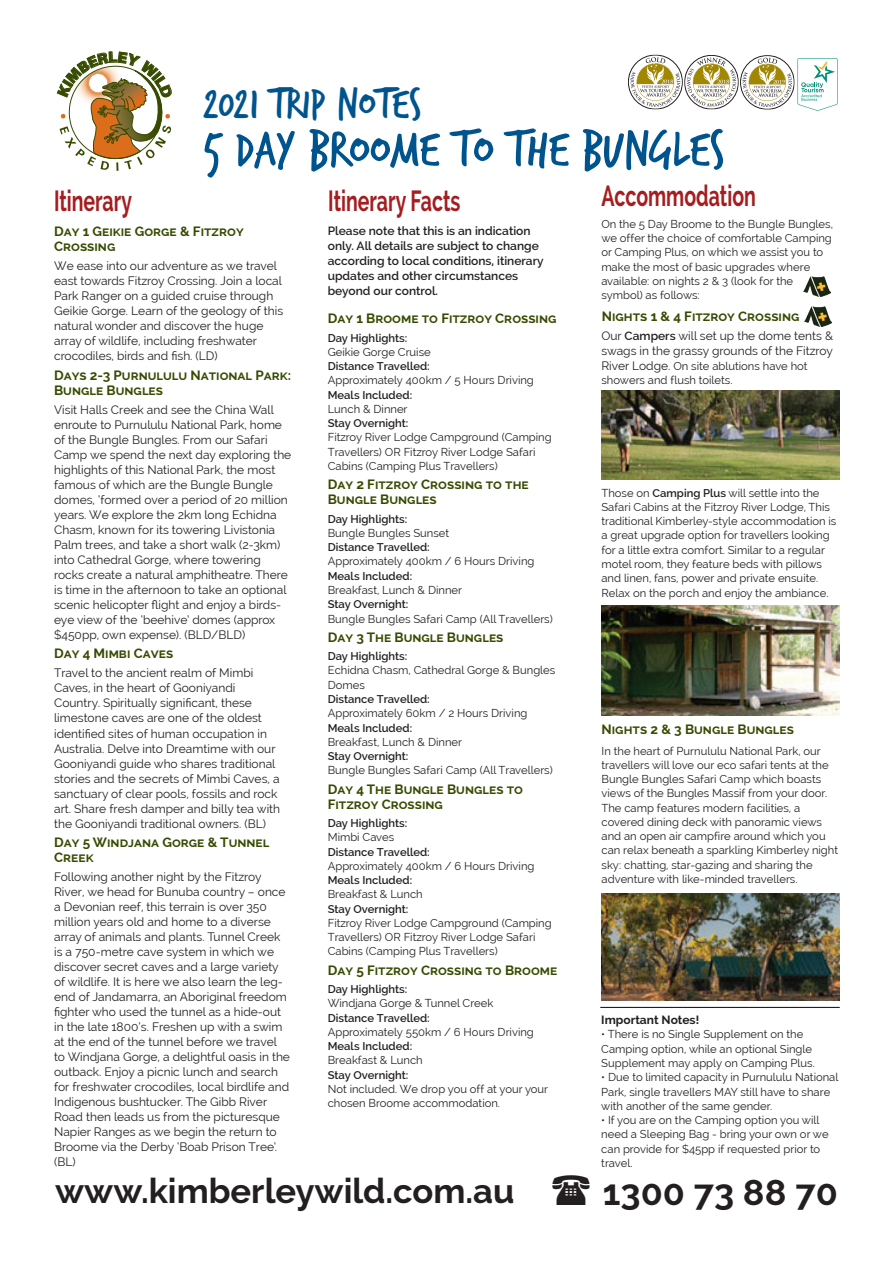
<style>
.page{position:relative;width:893px;height:1263px;background:#fff}
.page>*{position:absolute;margin:0;border:0;box-sizing:border-box;transform-origin:0 0}
.t1{font:54px "Trash Hand";color:#00548e}
.t2{font:45px "Trash Hand";color:#00548e}
.t3{font:700 36px "Raleway";color:#231f20}
.t4{font:700 34.5px "Raleway";color:#231f20}
.t5{font:700 29.25px "Raleway";color:#a41d20;scale:.67 1}
.t6{font:700 13.5px/15px "Raleway";color:#374b00}
.t7{font:12px/15px "Raleway";color:#231f20}
.t8{font:600 12px/15px "Raleway";color:#231f20}
.t9{font:700 12px "Raleway";color:#231f20}
.t10{font:11.25px/14.2px "Raleway";color:#231f20}
.t11{font:600 11.25px "Raleway";color:#231f20}
.s1{font-weight:600}
.s2{font-size:12px}
</style>
<div class="page">
<svg style="left:628px;top:55px;width:210px;height:56px"></svg>
<img style="left:602px;top:893px;width:237px;height:107px">
<img style="left:803px;top:277px;width:27px;height:20px">
<img style="left:601px;top:606px;width:238px;height:110px">
<img style="left:602px;top:391px;width:237px;height:88px">
<img style="left:804px;top:307px;width:28px;height:20px">
<hr style="left:600px;top:1007px;width:240px;height:1px;background:#231f20">
<svg style="left:816px;top:281px;width:10px;height:10px"></svg>
<svg style="left:818px;top:311px;width:10px;height:10px"></svg>
<svg style="left:57px;top:52px;width:115px;height:119px"></svg>
<h2 class="t2" style="left:203px;top:82px;width:219px">2021 TRIP NOTES</h2>
<h1 class="t1" style="left:203px;top:123px;width:523px">5 DAY BROOME TO THE BUNGLES</h1>
<h3 class="t5" style="left:54px;top:184px;width:118px">Itinerary</h3>
<p class="t6" style="left:54px;top:224px;width:191px">Day 1 Geikie Gorge &amp; Fitzroy<br>Crossing</p>
<p class="t7" style="left:54px;top:259px;width:231px">We ease into our adventure as we travel east towards Fitzroy Crossing. Join a local Park Ranger on a guided cruise through Geikie Gorge. Learn of the geology of this natural wonder and discover the huge array of wildlife, including freshwater crocodiles, birds and fish. (LD)</p>
<p class="t6" style="left:54px;top:367px;width:239px">Days 2-3 Purnululu National Park:<br>Bungle Bungles</p>
<p class="t7" style="left:54px;top:402px;width:239px">Visit Halls Creek and see the China Wall enroute to Purnululu National Park, home of the Bungle Bungles. From our Safari Camp we spend the next day exploring the highlights of this National Park, the most famous of which are the Bungle Bungle domes, ‘formed over a period of 20 million years. We explore the 2km long Echidna Chasm, known for its towering Livistonia Palm trees, and take a short walk (2-3km) into Cathedral Gorge, where towering rocks create a natural amphitheatre. There is time in the afternoon to take an optional scenic helicopter flight and enjoy a birds&shy;eye view of the ‘beehive’ domes (approx $450pp, own expense). (BLD/BLD)</p>
<p class="t6" style="left:54px;top:646px;width:121px">Day 4 Mimbi Caves</p>
<p class="t7" style="left:54px;top:666px;width:228px">Travel to the ancient realm of Mimbi Caves, in the heart of Gooniyandi Country. Spiritually significant, these limestone caves are one of the oldest identified sites of human occupation in Australia. Delve into Dreamtime with our Gooniyandi guide who shares traditional stories and the secrets of Mimbi Caves, a sanctuary of clear pools, fossils and rock art. Share fresh damper and billy tea with the Gooniyandi traditional owners. (BL)</p>
<p class="t6" style="left:54px;top:834px;width:217px">Day 5 Windjana Gorge &amp; Tunnel<br>Creek</p>
<p class="t7" style="left:54px;top:869px;width:237px">Following another night by the Fitzroy River, we head for Bunuba country – once a Devonian reef, this terrain is over 350 million years old and home to a diverse array of animals and plants. Tunnel Creek is a 750-metre cave system in which we discover secret caves and a large variety of wildlife. It is here we also learn the leg&shy;end of Jandamarra, an Aboriginal freedom fighter who used the tunnel as a hide-out in the late 1800’s. Freshen up with a swim at the end of the tunnel before we travel to Windjana Gorge, a delightful oasis in the outback. Enjoy a picnic lunch and search for freshwater crocodiles, local birdlife and Indigenous bushtucker. The Gibb River Road then leads us from the picturesque Napier Ranges as we begin the return to Broome via the Derby ‘Boab Prison Tree’. (BL)</p>
<h3 class="t5" style="left:328px;top:184px;width:199px">Itinerary Facts</h3>
<p class="t8" style="left:328px;top:223px;width:217px">Please note that this is an indication only. All details are subject to change according to local conditions, itinerary updates and other circumstances beyond our control.</p>
<p class="t6" style="left:328px;top:311px;width:230px">Day 1 Broome to Fitzroy Crossing</p>
<p class="t11" style="left:328px;top:331px;width:81px">Day Highlights:</p>
<p class="t10" style="left:328px;top:345px;width:105px">Geikie Gorge Cruise</p>
<p class="t11" style="left:328px;top:360px;width:104px">Distance Travelled:</p>
<p class="t10" style="left:328px;top:373px;width:208px">Approximately 400km / 5 Hours Driving</p>
<p class="t11" style="left:328px;top:388px;width:86px">Meals Included:</p>
<p class="t10" style="left:328px;top:402px;width:81px">Lunch &amp; Dinner</p>
<p class="t11" style="left:328px;top:417px;width:82px">Stay Overnight:</p>
<p class="t10" style="left:328px;top:430px;width:225px">Fitzroy River Lodge Campground (Camping<br>Travellers) OR Fitzroy River Lodge Safari<br>Cabins (Camping Plus Travellers)</p>
<p class="t6" style="left:328px;top:477px;width:202px">Day 2 Fitzroy Crossing to the<br>Bungle Bungles</p>
<p class="t11" style="left:328px;top:512px;width:81px">Day Highlights:</p>
<p class="t10" style="left:328px;top:526px;width:123px">Bungle Bungles Sunset</p>
<p class="t11" style="left:328px;top:541px;width:104px">Distance Travelled:</p>
<p class="t10" style="left:328px;top:554px;width:208px">Approximately 400km / 6 Hours Driving</p>
<p class="t11" style="left:328px;top:569px;width:86px">Meals Included:</p>
<p class="t10" style="left:328px;top:583px;width:136px">Breakfast, Lunch &amp; Dinner</p>
<p class="t11" style="left:328px;top:598px;width:82px">Stay Overnight:</p>
<p class="t10" style="left:328px;top:611px;width:226px">Bungle Bungles Safari Camp (All Travellers)</p>
<p class="t6" style="left:328px;top:629px;width:177px">Day 3 The Bungle Bungles</p>
<p class="t11" style="left:328px;top:650px;width:81px">Day Highlights:</p>
<p class="t10" style="left:328px;top:663px;width:229px">Echidna Chasm, Cathedral Gorge &amp; Bungles<br>Domes</p>
<p class="t11" style="left:328px;top:692px;width:104px">Distance Travelled:</p>
<p class="t10" style="left:328px;top:706px;width:201px">Approximately 60km / 2 Hours Driving</p>
<p class="t11" style="left:328px;top:721px;width:86px">Meals Included:</p>
<p class="t10" style="left:328px;top:735px;width:136px">Breakfast, Lunch &amp; Dinner</p>
<p class="t11" style="left:328px;top:749px;width:82px">Stay Overnight:</p>
<p class="t10" style="left:328px;top:763px;width:226px">Bungle Bungles Safari Camp (All Travellers)</p>
<p class="t6" style="left:328px;top:781px;width:197px">Day 4 The Bungle Bungles to<br>Fitzroy Crossing</p>
<p class="t11" style="left:328px;top:816px;width:81px">Day Highlights:</p>
<p class="t10" style="left:328px;top:830px;width:68px">Mimbi Caves</p>
<p class="t11" style="left:328px;top:845px;width:104px">Distance Travelled:</p>
<p class="t10" style="left:328px;top:859px;width:208px">Approximately 400km / 6 Hours Driving</p>
<p class="t11" style="left:328px;top:873px;width:86px">Meals Included:</p>
<p class="t10" style="left:328px;top:887px;width:97px">Breakfast &amp; Lunch</p>
<p class="t11" style="left:328px;top:902px;width:82px">Stay Overnight:</p>
<p class="t10" style="left:328px;top:916px;width:225px">Fitzroy River Lodge Campground (Camping<br>Travellers) OR Fitzroy River Lodge Safari<br>Cabins (Camping Plus Travellers)</p>
<p class="t6" style="left:328px;top:962px;width:231px">Day 5 Fitzroy Crossing to Broome</p>
<p class="t11" style="left:328px;top:982px;width:81px">Day Highlights:</p>
<p class="t10" style="left:328px;top:996px;width:167px">Windjana Gorge &amp; Tunnel Creek</p>
<p class="t11" style="left:328px;top:1011px;width:104px">Distance Travelled:</p>
<p class="t10" style="left:328px;top:1025px;width:208px">Approximately 550km / 6 Hours Driving</p>
<p class="t11" style="left:328px;top:1039px;width:86px">Meals Included:</p>
<p class="t10" style="left:328px;top:1053px;width:97px">Breakfast &amp; Lunch</p>
<p class="t11" style="left:328px;top:1068px;width:82px">Stay Overnight:</p>
<p class="t10" style="left:328px;top:1082px;width:222px">Not included. We drop you off at your your chosen Broome accommodation.</p>
<h3 class="t5" style="left:601px;top:179px;width:232px">Accommodation</h3>
<p class="t10" style="left:601px;top:217px;width:233px">On the 5 Day Broome to the Bungle Bungles, we offer the choice of comfortable Camping or Camping Plus, on which we assist you to make the most of basic upgrades where available: on nights 2 &amp; 3 (look for the symbol) as follows:</p>
<p class="t6" style="left:602px;top:309px;width:199px">Nights 1 &amp; 4 Fitzroy Crossing</p>
<p class="t7" style="left:601px;top:328px;width:233px">Our <span class="s1">Campers</span> will set up the dome tents &amp; swags in the grassy grounds of the Fitzroy</p>
<p class="t10" style="left:601px;top:359px;width:208px"><span class="s2">River Lodge.</span> On site ablutions have hot showers and flush toilets.</p>
<p class="t10" style="left:601px;top:486px;width:236px">Those on <span class="s1">Camping Plus</span> will settle into the Safari Cabins at the Fitzroy River Lodge, This traditional Kimberley-style accommodation is a great upgrade option for travellers looking for a little extra comfort. Similar to a regular motel room, they feature beds with pillows and linen, fans, power and private ensuite.<br>Relax on the porch and enjoy the ambiance.</p>
<p class="t6" style="left:602px;top:722px;width:194px">Nights 2 &amp; 3 Bungle Bungles</p>
<p class="t10" style="left:602px;top:743px;width:238px">In the heart of Purnululu National Park, our travellers will love our eco safari tents at the Bungle Bungles Safari Camp which boasts views of the Bungles Massif from your door.<br>The camp features modern facilities, a covered dining deck with panoramic views and an open air campfire around which you can relax beneath a sparkling Kimberley night sky: chatting, star-gazing and sharing the adventure with like-minded travellers.</p>
<p class="t9" style="left:601px;top:1013px;width:99px">Important Notes!</p>
<p class="t10" style="left:601px;top:1027px;width:215px">• There is no Single Supplement on the<br>Camping option, while an optional Single<br>Supplement may apply on Camping Plus.</p>
<p class="t10" style="left:601px;top:1070px;width:239px">• Due to limited capacity in Purnululu National<br>Park, single travellers MAY still have to share with another of the same gender.</p>
<p class="t10" style="left:601px;top:1113px;width:229px">• If you are on the Camping option you will need a Sleeping Bag - bring your own or we can provide for $45pp if requested prior to travel.</p>
<h3 class="t4" style="left:55px;top:1171px;width:461px">www.kimberleywild.com.au</h3>
<h3 class="t3" style="left:603px;top:1171px;width:237px">1300 73 88 70</h3>
</div>
